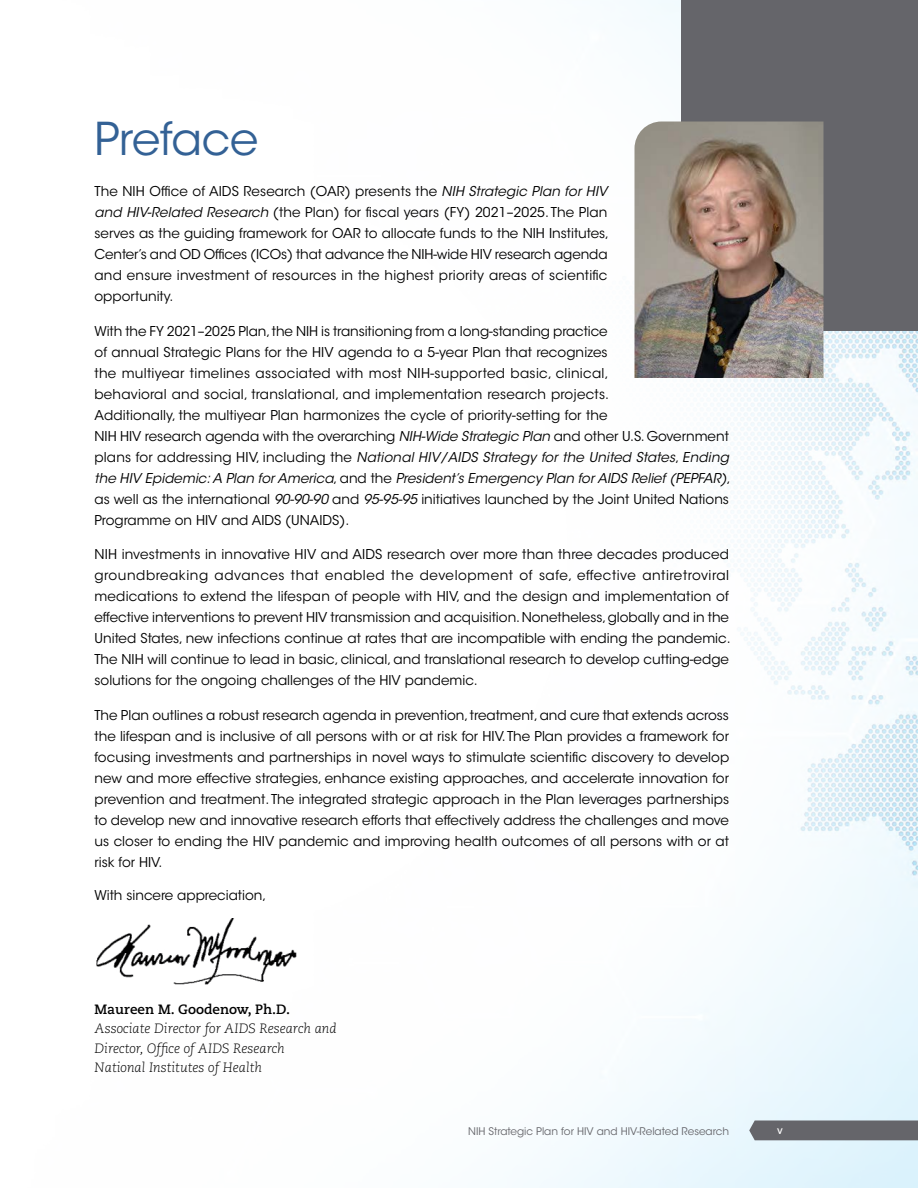
<style>
.page{position:relative;width:918px;height:1188px;background:#fff}
.page>*{position:absolute;margin:0;border:0;box-sizing:border-box;transform-origin:0 0}
.L1{font:45px "ITC Avant Garde Std";letter-spacing:-.01em;color:#336195}
.Preface{font:13.5px/21px "ITC Avant Garde Std";color:#000;text-align:justify}
.BODY{font:italic 300 13.5px/19.5px "Caecilia LT Std";color:#000}
.BODY-2{font:700 13.5px "Caecilia LT Std";color:#000}
.t1{font:10.5px "ITC Avant Garde Std";color:#65656a}
.t2{font:500 10.5px "ITC Avant Garde Std";color:#fff}
.s1{font-style:italic}
</style>
<div class="page">
<img style="left:522px;top:0;width:396px;height:1188px">
<div style="left:749px;top:1121px;width:169px;height:19px;background:#65656a"></div>
<div style="left:682px;top:0;width:236px;height:331px;background:#65656a"></div>
<img style="left:634px;top:122px;width:190px;height:256px">
<img style="left:96px;top:918px;width:201px;height:67px">
<h1 class="L1" style="left:94px;top:111px;width:165px">Preface</h1>
<p class="Preface" style="left:94px;top:181px;width:516px">The NIH Office of AIDS Research (OAR) presents the <span class="s1">NIH Strategic Plan for HIV and HIV-Related Research</span> (the Plan) for fiscal years (FY) 2021–2025. The Plan serves as the guiding framework for OAR to allocate funds to the NIH Institutes, Center’s and OD Offices (ICOs) that advance the NIH-wide HIV research agenda and ensure investment of resources in the highest priority areas of scientific opportunity.</p>
<p class="Preface" style="left:94px;top:320px;width:638px;text-align:left">With the FY 2021–2025 Plan, the NIH is transitioning from a long-standing practice<br>of annual Strategic Plans for the HIV agenda to a 5-year Plan that recognizes<br>the multiyear timelines associated with most NIH-supported basic, clinical,<br>behavioral and social, translational, and implementation research projects.<br>Additionally, the multiyear Plan harmonizes the cycle of priority-setting for the<br>NIH HIV research agenda with the overarching <span class="s1">NIH-Wide Strategic Plan</span> and other U.S. Government plans for addressing HIV, including the <span class="s1">National HIV/AIDS Strategy for the United States</span>, <span class="s1">Ending the HIV Epidemic: A Plan for America</span>, and the <span class="s1">President’s Emergency Plan for AIDS Relief (PEPFAR)</span>, as well as the international <span class="s1">90-90-90</span> and <span class="s1">95-95-95</span> initiatives launched by the Joint United Nations Programme on HIV and AIDS (UNAIDS).</p>
<p class="Preface" style="left:95px;top:544px;width:638px;text-align:left">NIH investments in innovative HIV and AIDS research over more than three decades produced groundbreaking advances that enabled the development of safe, effective antiretroviral medications to extend the lifespan of people with HIV, and the design and implementation of effective interventions to prevent HIV transmission and acquisition. Nonetheless, globally and in the United States, new infections continue at rates that are incompatible with ending the pandemic.<br>The NIH will continue to lead in basic, clinical, and translational research to develop cutting-edge solutions for the ongoing challenges of the HIV pandemic.</p>
<p class="Preface" style="left:95px;top:704px;width:636px">The Plan outlines a robust research agenda in prevention, treatment, and cure that extends across the lifespan and is inclusive of all persons with or at risk for HIV. The Plan provides a framework for focusing investments and partnerships in novel ways to stimulate scientific discovery to develop new and more effective strategies, enhance existing approaches, and accelerate innovation for prevention and treatment. The integrated strategic approach in the Plan leverages partnerships to develop new and innovative research efforts that effectively address the challenges and move us closer to ending the HIV pandemic and improving health outcomes of all persons with or at risk for HIV.</p>
<p class="Preface" style="left:95px;top:885px;width:173px">With sincere appreciation,</p>
<p class="BODY-2" style="left:95px;top:1001px;width:197px">Maureen M. Goodenow, Ph.D.</p>
<p class="BODY" style="left:95px;top:1019px;width:244px">Associate Director for AIDS Research and<br>Director, Office of AIDS Research</p>
<p class="BODY" style="left:95px;top:1058px;width:169px">National Institutes of Health</p>
<p class="t1" style="left:468px;top:1124px;width:262px">NIH Strategic Plan for HIV and HIV-Related Research</p>
<p class="t2" style="left:777px;top:1124px;width:7px">v</p>
</div>
